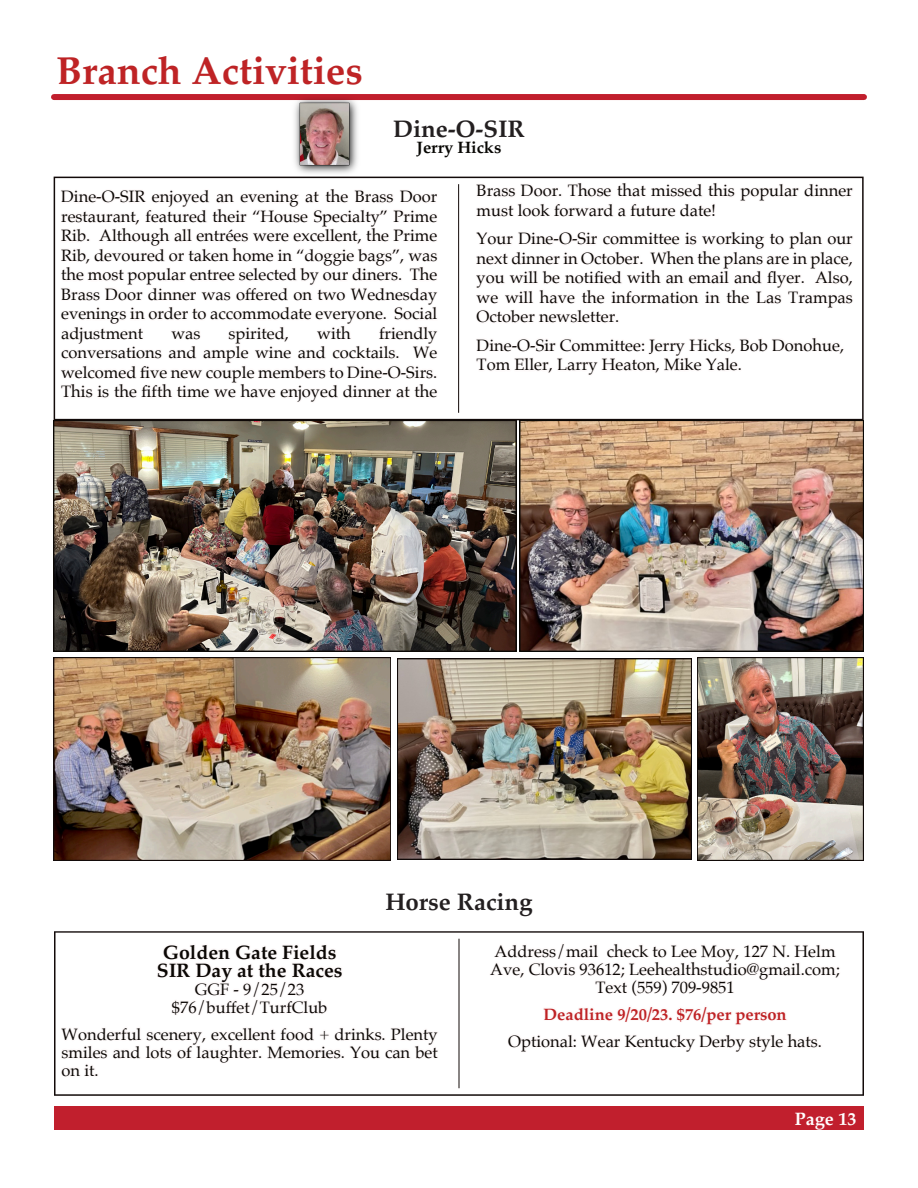
<style>
.page{position:relative;width:918px;height:1188px;background:#fff}
.page>*{position:absolute;margin:0;border:0;box-sizing:border-box;transform-origin:0 0}
.t1{font:700 39px "Palatino";color:#bf2325}
.t2{font:700 24px "Palatino";color:#231f20}
.t3{font:700 19.5px/18px "Palatino";color:#080704;text-align:center}
.t4{font:700 18px "Palatino";color:#fff}
.t5{font:16.5px/19.5px "Palatino";color:#080704;text-align:justify}
.t6{font:700 16.5px "Palatino";color:#bf2325}
.t7{font:700 16.5px "Palatino";color:#080704}
</style>
<div class="page">
<svg style="left:54px;top:931px;width:810px;height:165px"></svg>
<hr style="left:459px;top:939px;width:1px;height:149px;background:#120a09">
<div style="left:54px;top:1107px;width:810px;height:23px;background:#c11f2d"></div>
<div style="left:54px;top:94px;width:810px;height:6px;background:#c11f2d"></div>
<img style="left:700px;top:660px;width:161px;height:198px">
<div style="left:697px;top:657px;width:167px;height:204px;border:2px solid #110a08"></div>
<img style="left:523px;top:423px;width:338px;height:225px">
<div style="left:520px;top:420px;width:344px;height:231px;border:2px solid #080704"></div>
<img style="left:57px;top:660px;width:331px;height:198px">
<div style="left:54px;top:657px;width:337px;height:204px;border:2px solid #130b0a"></div>
<img style="left:400px;top:662px;width:289px;height:194px">
<div style="left:397px;top:659px;width:295px;height:200px;border:2px solid #100908"></div>
<img style="left:57px;top:423px;width:456px;height:225px">
<div style="left:54px;top:420px;width:462px;height:231px;border:2px solid #0b0805"></div>
<svg style="left:54px;top:177px;width:810px;height:243px"></svg>
<hr style="left:458px;top:184px;width:1px;height:229px;background:#120a09">
<img style="left:294px;top:98px;width:64px;height:76px">
<h1 class="t1" style="left:56px;top:52px;width:308px">Branch Activities</h1>
<h2 class="t2" style="left:393px;top:117px;width:133px">Dine-O-SIR</h2>
<p class="t7" style="left:417px;top:140px;width:86px">Jerry Hicks</p>
<p class="t5" style="left:61px;top:188px;width:378px">Dine-O-SIR enjoyed an evening at the Brass Door restaurant, featured their “House Specialty” Prime Rib. Although all entrées were excellent, the Prime Rib, devoured or taken home in “doggie bags”, was the most popular entree selected by our diners. The Brass Door dinner was offered on two Wednesday evenings in order to accommodate everyone. Social adjustment</p>
<p class="t5" style="left:171px;top:324px;width:31px">was</p>
<p class="t5" style="left:229px;top:324px;width:62px">spirited,</p>
<p class="t5" style="left:317px;top:324px;width:35px">with</p>
<p class="t5" style="left:61px;top:324px;width:378px;text-indent:318px">friendly conversations and ample wine and cocktails. We welcomed five new couple members to Dine-O-Sirs.<br>This is the fifth time we have enjoyed dinner at the</p>
<p class="t5" style="left:477px;top:182px;width:378px">Brass Door. Those that missed this popular dinner must look forward a future date!</p>
<p class="t5" style="left:477px;top:230px;width:378px">Your Dine-O-Sir committee is working to plan our next dinner in October. When the plans are in place, you will be notified with an email and flyer. Also, we will have the information in the Las Trampas October newsletter.</p>
<p class="t5" style="left:477px;top:336px;width:369px">Dine-O-Sir Committee: Jerry Hicks, Bob Donohue,<br>Tom Eller, Larry Heaton, Mike Yale.</p>
<h2 class="t2" style="left:385px;top:890px;width:149px">Horse Racing</h2>
<p class="t3" style="left:157px;top:944px;width:187px">Golden Gate Fields<br>SIR Day at the Races</p>
<p class="t5" style="left:172px;top:981px;width:157px;line-height:18px;text-align:center">GGF - 9/25/23 $76/buffet/TurfClub</p>
<p class="t5" style="left:62px;top:1026px;width:378px;line-height:18px">Wonderful scenery, excellent food + drinks. Plenty smiles and lots of laughter. Memories. You can bet on it.</p>
<p class="t5" style="left:490px;top:943px;width:351px;line-height:18px;text-align:center">Address/mail check to Lee Moy, 127 N. Helm<br>Ave, Clovis 93612; Leehealthstudio@gmail.com;<br>Text (559) 709-9851</p>
<p class="t6" style="left:543px;top:1006px;width:245px">Deadline 9/20/23. $76/per person</p>
<p class="t5" style="left:508px;top:1032px;width:315px">Optional: Wear Kentucky Derby style hats.</p>
<p class="t4" style="left:795px;top:1110px;width:63px">Page 13</p>
</div>
